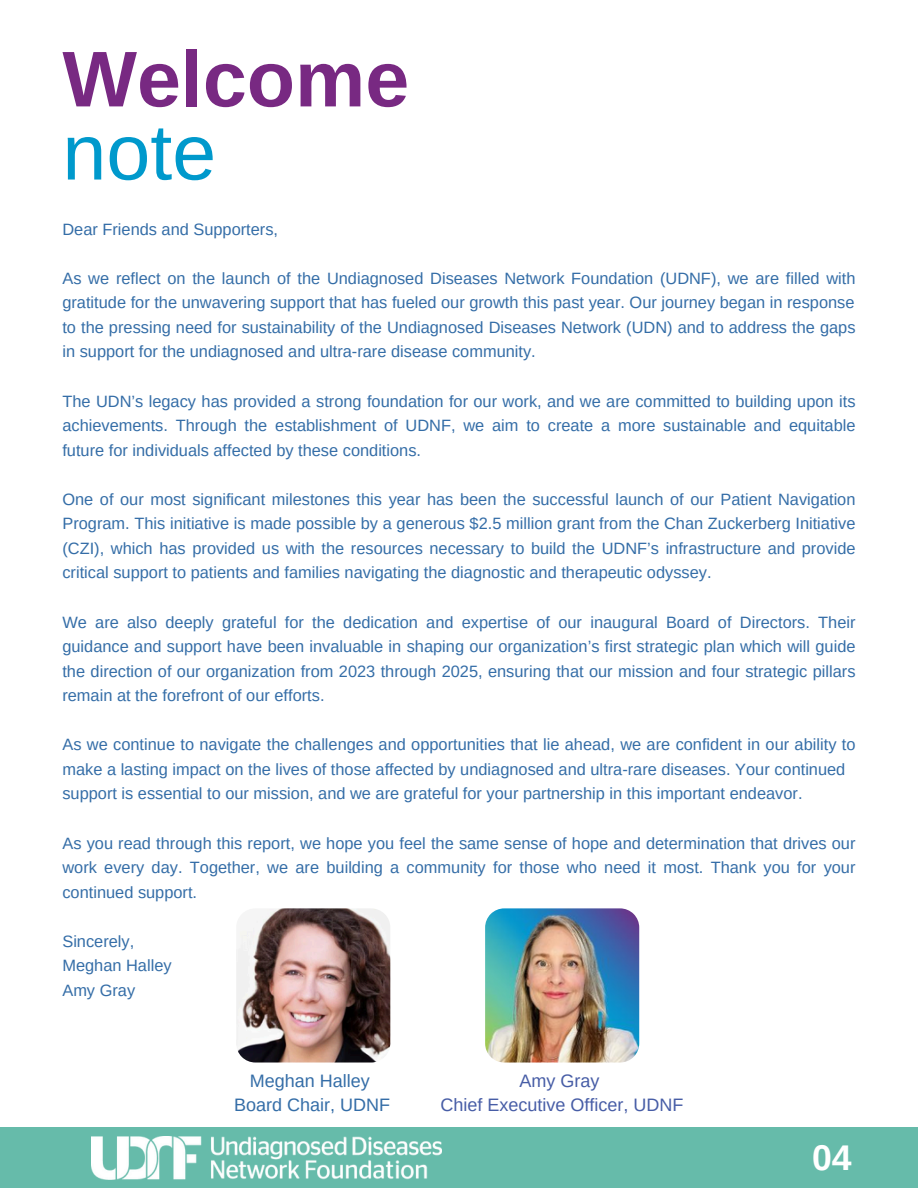
<style>
.page{position:relative;width:918px;height:1188px;background:#fff}
.page>*{position:absolute;margin:0;border:0;box-sizing:border-box;transform-origin:0 0}
.t1{font:700 79.05px/73.2px "Arimo";color:#782982}
.t2{font:700 35.7px "Arimo";color:#fff}
.t3{font:18px "Arimo";color:#475da6}
.t4{font:18px "Arimo";color:#346da7}
.t5{font:16.35px/24.6px "Arimo";color:#346da7;text-align:justify}
.s1{font-weight:400;color:#09c}
</style>
<div class="page">
<div style="left:0;top:1128px;width:918px;height:60px;background:#6ba"></div>
<img style="left:92px;top:1137px;width:350px;height:42px">
<img style="left:485px;top:908px;width:154px;height:155px">
<img style="left:236px;top:908px;width:154px;height:155px">
<h1 class="t1" style="left:62px;top:42px;width:348px">Welcome <span class="s1">note</span></h1>
<p class="t5" style="left:62px;top:217px;width:217px">Dear Friends and Supporters,</p>
<p class="t5" style="left:62px;top:266px;width:795px">As we reflect on the launch of the Undiagnosed Diseases Network Foundation (UDNF), we are filled with gratitude for the unwavering support that has fueled our growth this past year. Our journey began in response</p>
<p class="t5" style="left:62px;top:315px;width:795px">to the pressing need for sustainability of the Undiagnosed Diseases Network (UDN) and to address the gaps in support for the undiagnosed and ultra-rare disease community.</p>
<p class="t5" style="left:62px;top:389px;width:795px">The UDN’s legacy has provided a strong foundation for our work, and we are committed to building upon its achievements. Through the establishment of UDNF, we aim to create a more sustainable and equitable future for individuals affected by these conditions.</p>
<p class="t5" style="left:62px;top:487px;width:795px">One of our most significant milestones this year has been the successful launch of our Patient Navigation Program. This initiative is made possible by a generous $2.5 million grant from the Chan Zuckerberg Initiative (CZI), which has provided us with the resources necessary to build the UDNF’s infrastructure and provide critical support to patients and families navigating the diagnostic and therapeutic odyssey.</p>
<p class="t5" style="left:62px;top:610px;width:795px">We are also deeply grateful for the dedication and expertise of our inaugural Board of Directors. Their guidance and support have been invaluable in shaping our organization’s first strategic plan which will guide the direction of our organization from 2023 through 2025, ensuring that our mission and four strategic pillars remain at the forefront of our efforts.</p>
<p class="t5" style="left:62px;top:732px;width:795px">As we continue to navigate the challenges and opportunities that lie ahead, we are confident in our ability to make a lasting impact on the lives of those affected by undiagnosed and ultra-rare diseases. Your continued</p>
<p class="t5" style="left:62px;top:781px;width:742px">support is essential to our mission, and we are grateful for your partnership in this important endeavor.</p>
<p class="t5" style="left:62px;top:831px;width:795px">As you read through this report, we hope you feel the same sense of hope and determination that drives our work every day. Together, we are building a community for those who need it most. Thank you for your continued support.</p>
<p class="t5" style="left:62px;top:929px;width:73px">Sincerely,</p>
<p class="t5" style="left:62px;top:953px;width:111px">Meghan Halley</p>
<p class="t5" style="left:62px;top:978px;width:74px">Amy Gray</p>
<p class="t4" style="left:250px;top:1070px;width:122px">Meghan Halley</p>
<p class="t4" style="left:234px;top:1095px;width:157px">Board Chair, UDNF</p>
<p class="t3" style="left:520px;top:1070px;width:81px">Amy Gray</p>
<p class="t3" style="left:441px;top:1095px;width:244px">Chief Executive Officer, UDNF</p>
<p class="t2" style="left:812px;top:1138px;width:41px">04</p>
</div>
